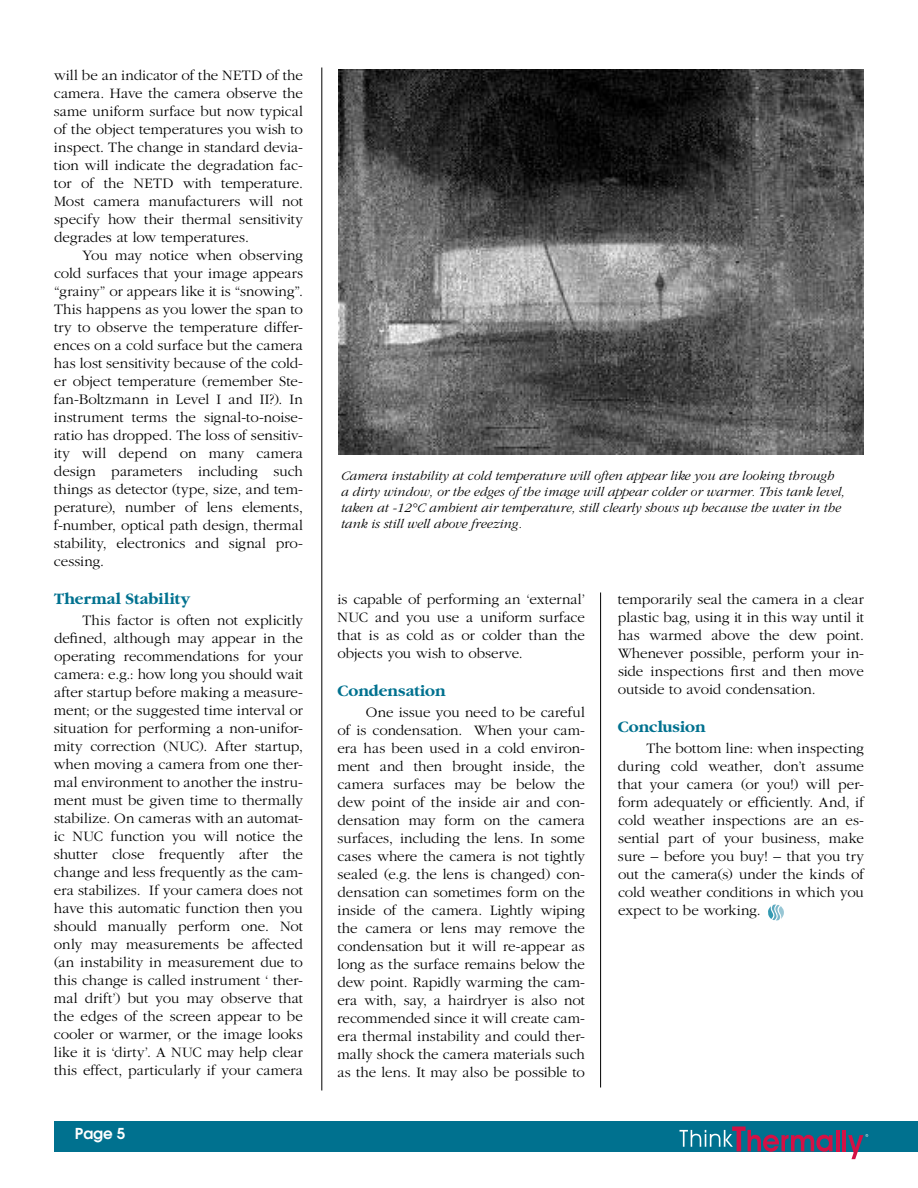
<style>
.page{position:relative;width:918px;height:1188px;background:#fff}
.page>*{position:absolute;margin:0;border:0;box-sizing:border-box;transform-origin:0 0}
.t1{font:700 16.5px "Garamond";letter-spacing:-.005em;color:#00718f}
.t2{font:300 15px/18px "Garamond";color:#000;text-align:justify}
.t3{font:600 15px "Avant Garde";color:#fff}
.t4{font:italic 300 13.5px/16.2px "Garamond";color:#000}
</style>
<div class="page">
<div style="left:54px;top:1121px;width:864px;height:30px;background:#00718f"></div>
<svg style="left:679px;top:1126px;width:153px;height:26px"></svg>
<hr style="left:836px;top:1130px;width:3px;height:21px;background:#d31145">
<hr style="left:843px;top:1130px;width:3px;height:21px;background:#d31145">
<svg style="left:848px;top:1134px;width:20px;height:25px"></svg>
<hr style="left:322px;top:68px;width:1px;height:1022px;background:#000">
<hr style="left:600px;top:592px;width:1px;height:496px;background:#000">
<svg style="left:768px;top:904px;width:16px;height:17px"></svg>
<img style="left:338px;top:69px;width:525px;height:386px">
<p class="t2" style="left:54px;top:67px;width:251px">will be an indicator of the NETD of the camera. Have the camera observe the same uniform surface but now typical of the object temperatures you wish to inspect. The change in standard devia&shy;tion will indicate the degradation fac&shy;tor of the NETD with temperature.<br>Most camera manufacturers will not specify how their thermal sensitivity degrades at low temperatures.</p>
<p class="t2" style="left:54px;top:247px;width:251px;text-indent:29px">You may notice when observing cold surfaces that your image appears “grainy” or appears like it is “snowing”.<br>This happens as you lower the span to try to observe the temperature differ&shy;ences on a cold surface but the camera has lost sensitivity because of the cold&shy;er object temperature (remember Ste&shy;fan-Boltzmann in Level I and II?). In instrument terms the signal-to-noise&shy;ratio has dropped. The loss of sensitiv&shy;ity will depend on many camera design parameters including such things as detector (type, size, and tem&shy;perature), number of lens elements, f-number, optical path design, thermal stability, electronics and signal pro&shy;cessing.</p>
<p class="t1" style="left:54px;top:590px;width:137px">Thermal Stability</p>
<p class="t2" style="left:54px;top:611px;width:251px;text-indent:29px">This factor is often not explicitly defined, although may appear in the operating recommendations for your camera: e.g.: how long you should wait after startup before making a measure&shy;ment; or the suggested time interval or situation for performing a non-unifor&shy;mity correction (NUC). After startup, when moving a camera from one ther&shy;mal environment to another the instru&shy;ment must be given time to thermally stabilize. On cameras with an automat&shy;ic NUC function you will notice the shutter close frequently after the change and less frequently as the cam&shy;era stabilizes. If your camera does not have this automatic function then you should manually perform one. Not only may measurements be affected (an instability in measurement due to this change is called instrument ‘ ther&shy;mal drift’) but you may observe that the edges of the screen appear to be cooler or warmer, or the image looks like it is ‘dirty’. A NUC may help clear this effect, particularly if your camera</p>
<p class="t3" style="left:75px;top:1124px;width:52px">Page 5</p>
<p class="t4" style="left:340px;top:468px;width:505px">Camera instability at cold temperature will often appear like you are looking through a dirty window, or the edges of the image will appear colder or warmer. This tank level, taken at -12°C ambient air temperature, still clearly shows up because the water in the tank is still well above freezing.</p>
<p class="t2" style="left:337px;top:590px;width:249px">is capable of performing an ‘external’ NUC and you use a uniform surface that is as cold as or colder than the objects you wish to observe.</p>
<p class="t1" style="left:337px;top:681px;width:110px">Condensation</p>
<p class="t2" style="left:337px;top:703px;width:249px;text-indent:29px">One issue you need to be careful of is condensation. When your cam&shy;era has been used in a cold environ&shy;ment and then brought inside, the camera surfaces may be below the dew point of the inside air and con&shy;densation may form on the camera surfaces, including the lens. In some cases where the camera is not tightly sealed (e.g. the lens is changed) con&shy;densation can sometimes form on the inside of the camera. Lightly wiping the camera or lens may remove the condensation but it will re-appear as long as the surface remains below the dew point. Rapidly warming the cam&shy;era with, say, a hairdryer is also not recommended since it will create cam&shy;era thermal instability and could ther&shy;mally shock the camera materials such as the lens. It may also be possible to</p>
<p class="t2" style="left:618px;top:590px;width:248px">temporarily seal the camera in a clear plastic bag, using it in this way until it has warmed above the dew point.<br>Whenever possible, perform your in&shy;side inspections first and then move outside to avoid condensation.</p>
<p class="t1" style="left:618px;top:717px;width:89px">Conclusion</p>
<p class="t2" style="left:618px;top:739px;width:248px;text-indent:29px">The bottom line: when inspecting during cold weather, don’t assume that your camera (or you!) will per&shy;form adequately or efficiently. And, if cold weather inspections are an es&shy;sential part of your business, make sure – before you buy! – that you try out the camera(s) under the kinds of cold weather conditions in which you expect to be working.</p>
</div>
